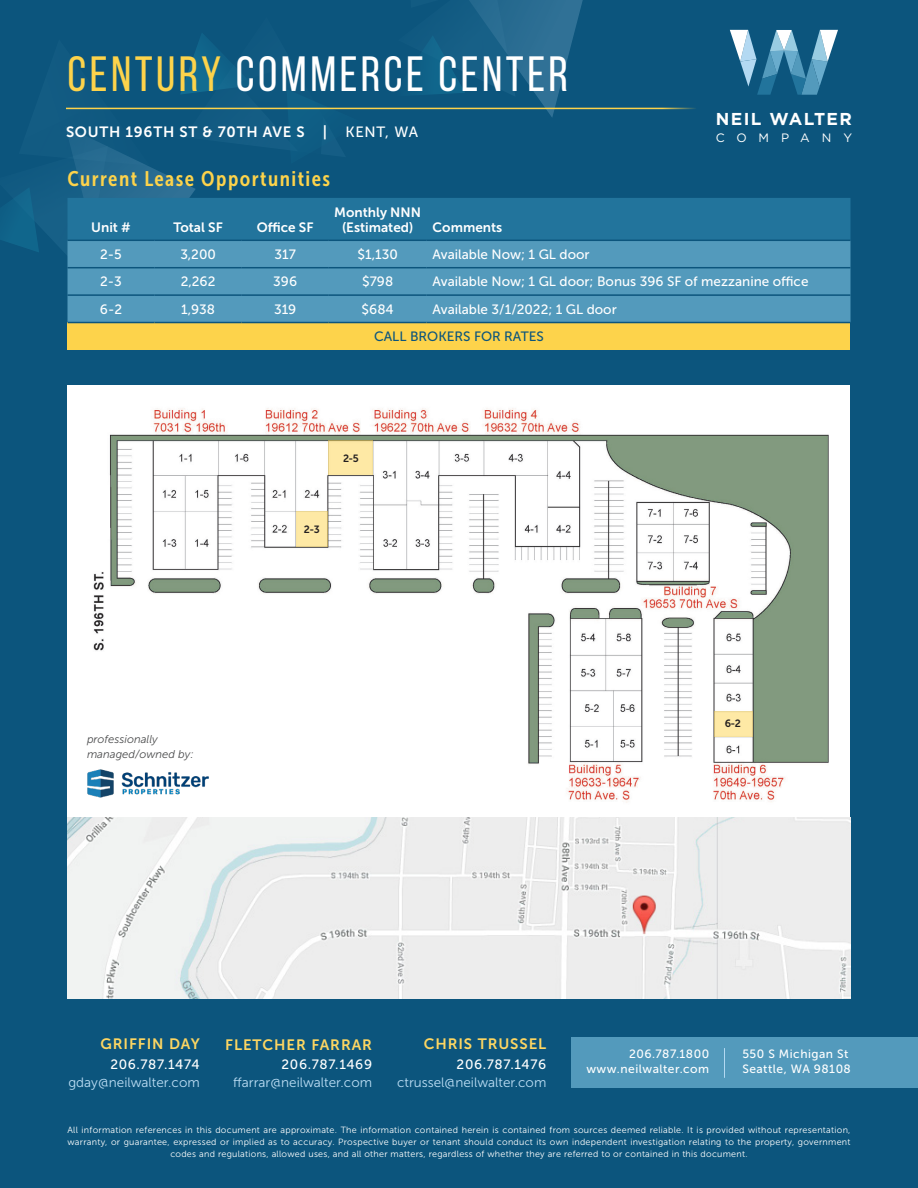
<style>
.page{position:relative;width:918px;height:1188px;background:#0c557d}
.page>*{position:absolute;margin:0;border:0;box-sizing:border-box;transform-origin:0 0}
.t1{font:49.5px "Bebas Neue";letter-spacing:.07em;color:#fff}
.t2{font:21px "Museo Sans Cond 700";letter-spacing:.07em;color:#fdd34b}
.t3{font:700 17.25px "Gotham";letter-spacing:.08em;color:#fff}
.t4{font:15px "Museo Sans 700";letter-spacing:.06em;color:#fdd662}
.t5{font:14.85px "Museo Sans 700";letter-spacing:.05em;color:#fff}
.t6{font:13.5px "Museo Sans 500";color:#fff}
.t7{font:13.5px "Museo Sans 300";color:#bbddf4}
.t8{font:13.5px "Museo Sans 700";color:#fff}
.t9{font:13.5px "Museo Sans 500";letter-spacing:.05em;color:#fff}
.t10{font:13.5px "Museo Sans 500";color:#0c557d}
.t11{font:12.15px "Gotham";letter-spacing:.98em;color:#fff}
.t12{font:12px "Museo Sans 500";letter-spacing:.04em;color:#fff}
.t13{font:italic 11.25px "Museo Sans 300";color:#4b4c4d}
.t14{font:10.5px "Museo Sans 700";color:#231f20}
.t15{font:9px/12px "Museo Sans 300";letter-spacing:.03em;color:#fff;text-align:center}
.s1{color:#fdd34b}
.s2{font-family:"Museo Sans 500"}
</style>
<div class="page">
<div style="left:68px;top:386px;width:782px;height:436px;background:#fff"></div>
<img style="left:68px;top:818px;width:782px;height:181px">
<svg style="left:0;top:0;width:850px;height:307px"></svg>
<div style="left:68px;top:241px;width:782px;height:81px;background:#539abc"></div>
<div style="left:68px;top:323px;width:782px;height:27px;background:#fdd34b"></div>
<hr style="left:68px;top:240px;width:87px;height:1px;background:#0c557d">
<hr style="left:155px;top:240px;width:87px;height:1px;background:#0c557d">
<hr style="left:242px;top:240px;width:87px;height:1px;background:#0c557d">
<hr style="left:329px;top:240px;width:98px;height:1px;background:#0c557d">
<hr style="left:427px;top:240px;width:423px;height:1px;background:#0c557d">
<hr style="left:68px;top:267px;width:87px;height:1px;background:#0c557d">
<hr style="left:155px;top:267px;width:87px;height:1px;background:#0c557d">
<hr style="left:242px;top:267px;width:87px;height:1px;background:#0c557d">
<hr style="left:329px;top:267px;width:98px;height:1px;background:#0c557d">
<hr style="left:427px;top:267px;width:423px;height:1px;background:#0c557d">
<hr style="left:68px;top:294px;width:87px;height:2px;background:#0c557d">
<hr style="left:155px;top:294px;width:87px;height:2px;background:#0c557d">
<hr style="left:242px;top:294px;width:87px;height:2px;background:#0c557d">
<hr style="left:329px;top:294px;width:98px;height:2px;background:#0c557d">
<hr style="left:427px;top:294px;width:423px;height:2px;background:#0c557d">
<div style="left:571px;top:1038px;width:347px;height:50px;background:#539abc"></div>
<hr style="left:724px;top:1048px;width:1px;height:30px;background:#b3d9f2">
<img style="left:93px;top:408px;width:736px;height:395px">
<div style="left:714px;top:711px;width:38px;height:25px;background:#fee9a5"></div>
<div style="left:329px;top:441px;width:44px;height:34px;background:#fee9a5"></div>
<div style="left:296px;top:511px;width:32px;height:36px;background:#fee9a5"></div>
<img style="left:87px;top:769px;width:122px;height:28px">
<p class="t1" style="left:68px;top:47px;width:502px"><span class="s1">CENTURY</span> COMMERCE CENTER</p>
<p class="t5" style="left:66px;top:124px;width:354px">SOUTH 196TH ST &amp; 70TH AVE S | <span class="s2">KENT, WA</span></p>
<p class="t2" style="left:68px;top:167px;width:264px">Current Lease Opportunities</p>
<p class="t8" style="left:91px;top:219px;width:41px">Unit #</p>
<p class="t8" style="left:173px;top:219px;width:51px">Total SF</p>
<p class="t8" style="left:257px;top:219px;width:58px">Office SF</p>
<p class="t8" style="left:334px;top:204px;width:88px">Monthly NNN</p>
<p class="t8" style="left:342px;top:219px;width:73px">(Estimated)</p>
<p class="t8" style="left:433px;top:219px;width:71px">Comments</p>
<p class="t3" style="left:716px;top:108px;width:138px">NEIL WALTER</p>
<p class="t11" style="left:716px;top:129px;width:138px">COMPANY</p>
<p class="t6" style="left:100px;top:247px;width:23px">2-5</p>
<p class="t6" style="left:180px;top:247px;width:37px">3,200</p>
<p class="t6" style="left:275px;top:247px;width:23px">317</p>
<p class="t6" style="left:357px;top:247px;width:42px">$1,130</p>
<p class="t6" style="left:433px;top:247px;width:159px">Available Now; 1 GL door</p>
<p class="t6" style="left:100px;top:274px;width:23px">2-3</p>
<p class="t6" style="left:181px;top:274px;width:36px">2,262</p>
<p class="t6" style="left:273px;top:274px;width:25px">396</p>
<p class="t6" style="left:362px;top:274px;width:33px">$798</p>
<p class="t6" style="left:433px;top:274px;width:377px">Available Now; 1 GL door; Bonus 396 SF of mezzanine office</p>
<p class="t6" style="left:100px;top:302px;width:24px">6-2</p>
<p class="t6" style="left:181px;top:302px;width:35px">1,938</p>
<p class="t6" style="left:274px;top:302px;width:24px">319</p>
<p class="t6" style="left:362px;top:302px;width:34px">$684</p>
<p class="t6" style="left:433px;top:302px;width:186px">Available 3/1/2022; 1 GL door</p>
<p class="t10" style="left:374px;top:329px;width:171px">CALL BROKERS FOR RATES</p>
<p class="t13" style="left:87px;top:733px;width:72px">professionally</p>
<p class="t13" style="left:87px;top:748px;width:108px">managed/owned by:</p>
<p class="t14" style="left:343px;top:452px;width:17px">2-5</p>
<p class="t14" style="left:304px;top:524px;width:17px">2-3</p>
<p class="t14" style="left:725px;top:717px;width:18px">6-2</p>
<p class="t4" style="left:100px;top:1036px;width:101px">GRIFFIN DAY</p>
<p class="t9" style="left:110px;top:1057px;width:91px">206.787.1474</p>
<p class="t7" style="left:68px;top:1075px;width:133px">gday@neilwalter.com</p>
<p class="t4" style="left:225px;top:1036px;width:148px">FLETCHER FARRAR</p>
<p class="t9" style="left:282px;top:1057px;width:92px">206.787.1469</p>
<p class="t7" style="left:233px;top:1075px;width:140px">ffarrar@neilwalter.com</p>
<p class="t4" style="left:424px;top:1036px;width:124px">CHRIS TRUSSEL</p>
<p class="t9" style="left:457px;top:1057px;width:91px">206.787.1476</p>
<p class="t7" style="left:397px;top:1075px;width:151px">ctrussel@neilwalter.com</p>
<p class="t12" style="left:629px;top:1048px;width:82px">206.787.1800</p>
<p class="t12" style="left:586px;top:1063px;width:124px">www.neilwalter.com</p>
<p class="t12" style="left:742px;top:1048px;width:108px">550 S Michigan St</p>
<p class="t12" style="left:742px;top:1063px;width:110px">Seattle, WA 98108</p>
<p class="t15" style="left:68px;top:1123px;width:785px">All information references in this document are approximate. The information contained herein is contained from sources deemed reliable. It is provided without representation, warranty, or guarantee, expressed or implied as to accuracy. Prospective buyer or tenant should conduct its own independent investigation relating to the property, government codes and regulations, allowed uses, and all other matters, regardless of whether they are referred to or contained in this document.</p>
</div>
